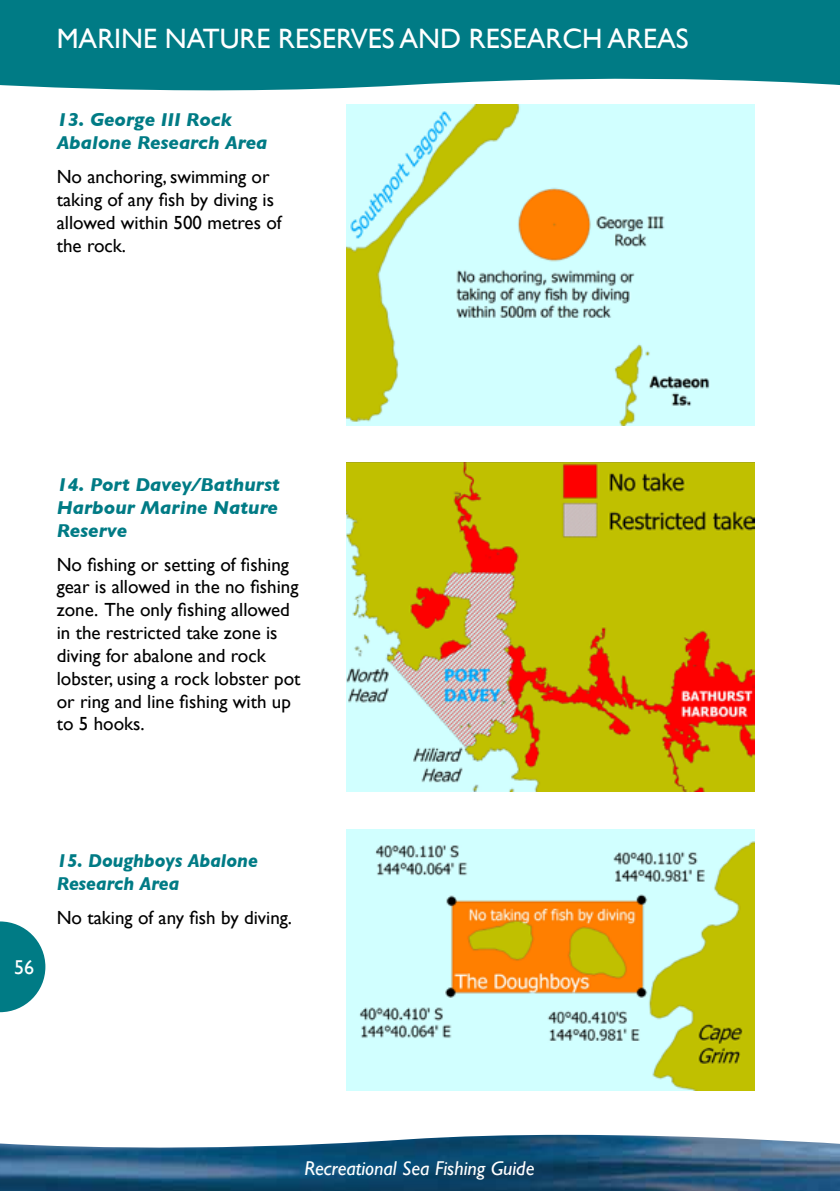
<style>
.page{position:relative;width:840px;height:1191px;background:#fff}
.page>*{position:absolute;margin:0;border:0;box-sizing:border-box;transform-origin:0 0}
.Page_Header{font:28px "Gill Sans";color:#fff}
.t1{font:italic 20px "Gill Sans";color:#fff}
.t2{font:20px "Gill Sans";color:#fff}
.Sub_Header{font:19px/22.8px "Gill Sans";color:#000}
.Sub_Header-2{font:italic 700 19px/22.8px "Gill Sans";color:#007b85}
.Sub_Header-3{font:italic 700 19px/22.8px "Gill Sans";color:#007b85;scale:.94 1}
</style>
<div class="page">
<img style="left:0;top:1134px;width:840px;height:57px">
<svg style="left:0;top:0;width:839px;height:91px;background:#11848d"></svg>
<img style="left:346px;top:463px;width:408px;height:329px">
<img style="left:346px;top:829px;width:408px;height:261px">
<img style="left:346px;top:105px;width:408px;height:320px">
<svg style="left:0;top:921px;width:45px;height:91px"></svg>
<p class="Page_Header" style="left:57px;top:22px;width:633px">MARINE NATURE RESERVES AND RESEARCH AREAS</p>
<p class="Sub_Header-2" style="left:57px;top:109px;width:212px">13. George III Rock<br>Abalone Research Area</p>
<p class="Sub_Header" style="left:57px;top:165px;width:226px">No anchoring, swimming or taking of any fish by diving is allowed within 500 metres of the rock.</p>
<p class="Sub_Header-2" style="left:57px;top:473px;width:225px;text-align:justify">14. Port Davey/Bathurst Harbour Marine Nature Reserve</p>
<p class="Sub_Header" style="left:57px;top:552px;width:245px">No fishing or setting of fishing gear is allowed in the no fishing zone. The only fishing allowed in the restricted take zone is diving for abalone and rock lobster, using a rock lobster pot or ring and line fishing with up to 5 hooks.</p>
<p class="t2" style="left:14px;top:955px;width:21px">56</p>
<p class="Sub_Header-3" style="left:57px;top:849px;width:215px">15. Doughboys Abalone<br>Research Area</p>
<p class="Sub_Header" style="left:57px;top:906px;width:237px">No taking of any fish by diving.</p>
<p class="t1" style="left:304px;top:1157px;width:231px">Recreational Sea Fishing Guide</p>
</div>
